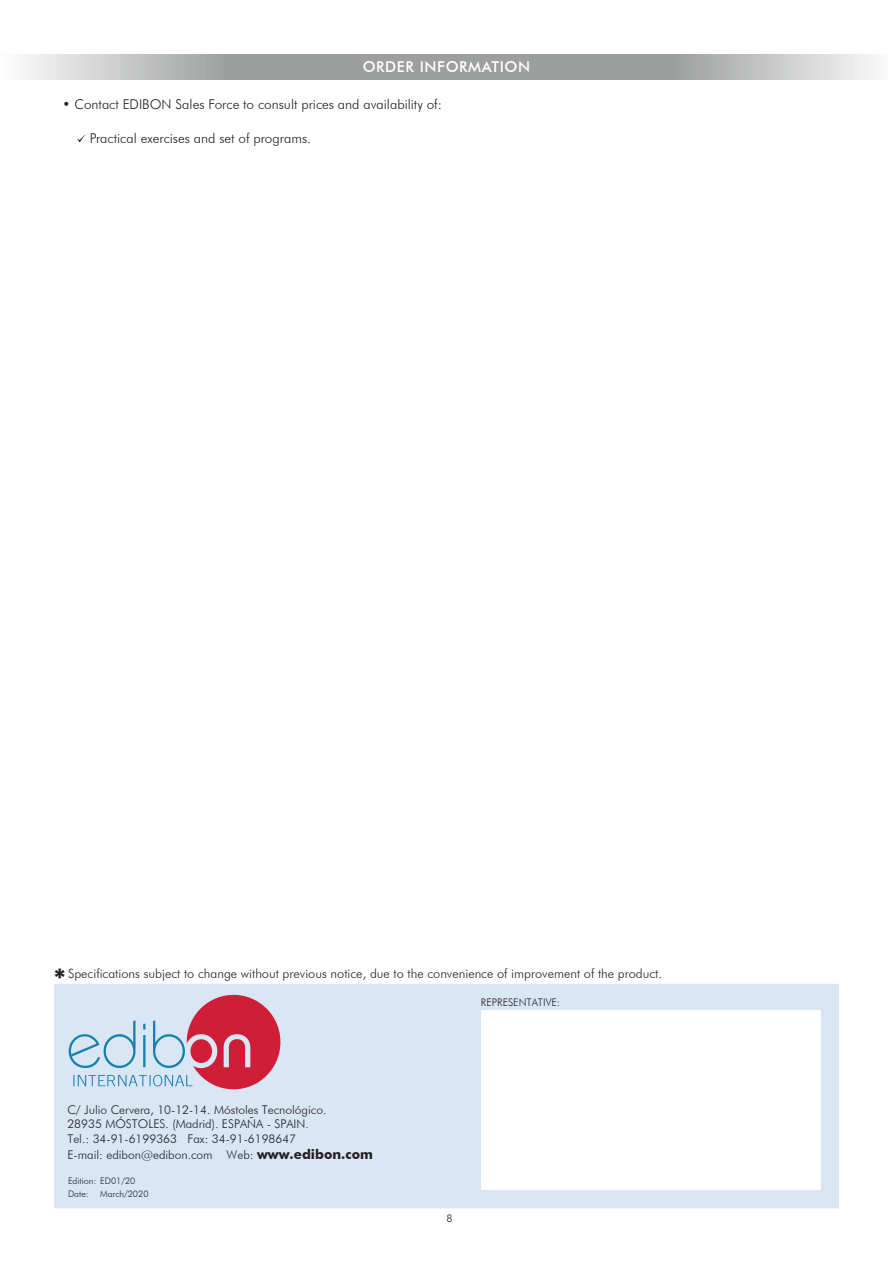
<style>
.page{position:relative;width:893px;height:1263px;background:#fff}
.page>*{position:absolute;margin:0;border:0;box-sizing:border-box;transform-origin:0 0}
.t1{font:700 27px "Futura BT";color:#231f20}
.t2{font:500 15px "Futura BT";letter-spacing:.04em;color:#fff}
.t3{font:300 13.5px "Futura BT";color:#231f20}
.DESCRIPCION-VERSIONE{font:300 12.75px "Futura BT";color:#231f20}
.t4{font:300 12px/14.4px "Futura BT";color:#231f20}
.ePANTALLA_SW_1_II{font:300 10.5px "Futura BT";color:#231f20}
.t5{font:300 9px "Futura BT";color:#231f20}
.s1{font-weight:700;font-size:13.5px}
</style>
<div class="page">
<div style="left:54px;top:984px;width:785px;height:224px;background:#d9e6f4"></div>
<div style="left:481px;top:1010px;width:340px;height:180px;background:#fff"></div>
<svg style="left:69px;top:995px;width:211px;height:94px"></svg>
<svg style="left:77px;top:135px;width:8px;height:8px"></svg>
<p class="t2" style="left:363px;top:58px;width:169px">ORDER INFORMATION</p>
<p class="t3" style="left:63px;top:95px;width:381px">• Contact EDIBON Sales Force to consult prices and availability of:</p>
<p class="t3" style="left:90px;top:130px;width:223px">Practical exercises and set of programs.</p>
<p class="DESCRIPCION-VERSIONE" style="left:68px;top:966px;width:596px">Specifications subject to change without previous notice, due to the convenience of improvement of the product.</p>
<p class="ePANTALLA_SW_1_II" style="left:481px;top:996px;width:81px">REPRESENTATIVE:</p>
<h1 class="t1" style="left:53px;top:962px;width:16px">*</h1>
<p class="t4" style="left:67px;top:1102px;width:261px">C/ Julio Cervera, 10-12-14. Móstoles Tecnológico.<br>28935 MÓSTOLES. (Madrid). ESPAÑA - SPAIN.<br>Tel.: 34-91-6199363 Fax: 34-91-6198647</p>
<p class="t4" style="left:67px;top:1147px;width:307px">E-mail: edibon@edibon.com Web: <span class="s1">www.edibon.com</span></p>
<p class="t5" style="left:68px;top:1175px;width:69px">Edition: ED01/20</p>
<p class="t5" style="left:68px;top:1188px;width:22px">Date:</p>
<p class="t5" style="left:100px;top:1188px;width:50px">March/2020</p>
<p class="ePANTALLA_SW_1_II" style="left:447px;top:1211px;width:8px">8</p>
</div>
